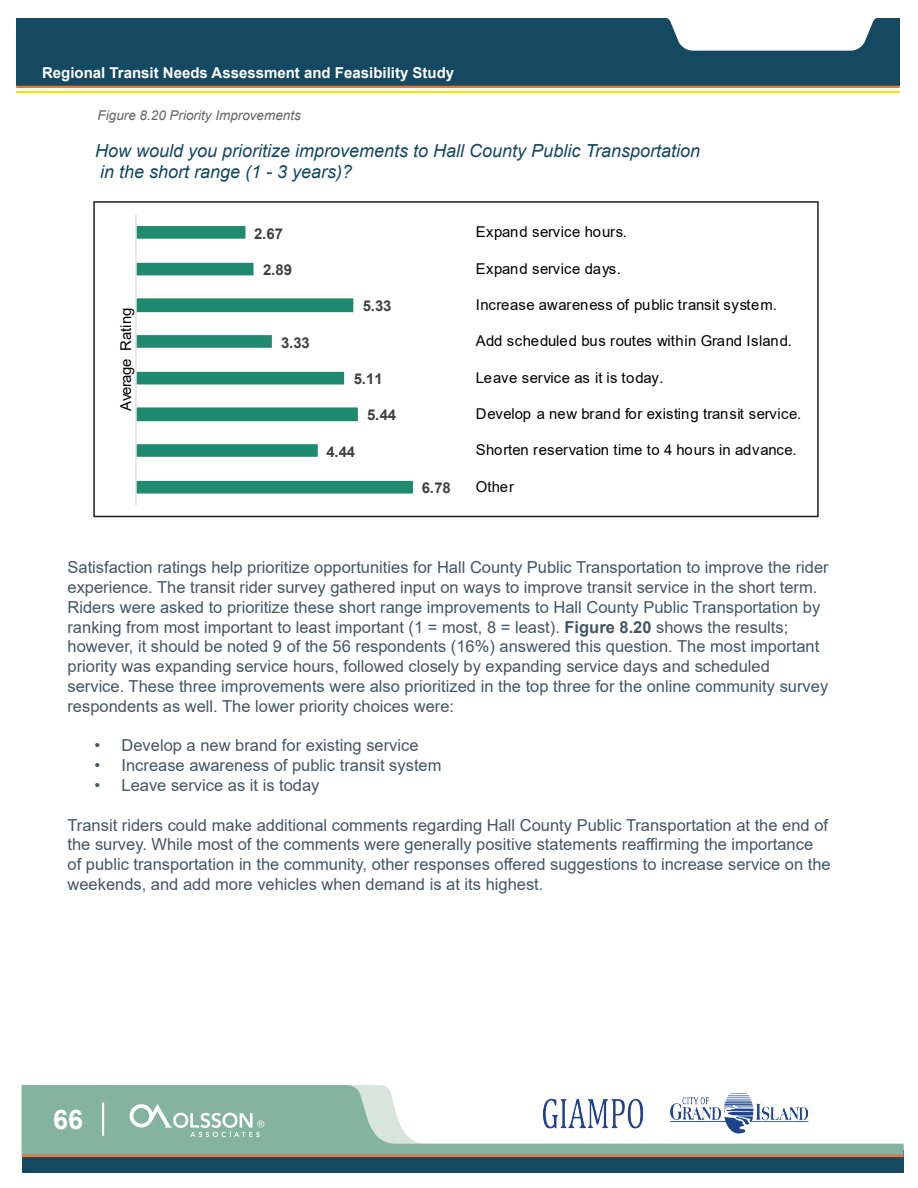
<style>
.page{position:relative;width:918px;height:1188px;background:#fff}
.page>*{position:absolute;margin:0;border:0;box-sizing:border-box;transform-origin:0 0}
.t1{font:700 27px "Arial";color:#fff}
.t2{font:italic 18px "Arial";color:#154961}
.Body{font:16.5px/19.8px "Arial";color:#455660}
.t3{font:700 15px "Arial";color:#fff}
.t4{font:14.85px "Arial";letter-spacing:.01em;color:#000}
.t5{font:700 14.85px "Arial";letter-spacing:-.02em;color:#404040}
.t6{font:14.85px "Arial";letter-spacing:-.02em;color:#000}
.t7{font:italic 13.5px "Arial";color:#636366}
.s1{font-weight:700}
</style>
<div class="page">
<div style="left:22px;top:1150px;width:882px;height:23px;background:#154961"></div>
<div style="left:16px;top:18px;width:884px;height:68px;background:#154961"></div>
<svg style="left:667px;top:18px;width:210px;height:33px;background:#e7ecef"></svg>
<svg style="left:22px;top:1085px;width:882px;height:70px;fill:#84b3a2"></svg>
<svg style="left:130px;top:1104px;width:134px;height:33px"></svg>
<hr style="left:22px;top:1155px;width:882px;height:2px;background:#f37328">
<hr style="left:16px;top:86px;width:884px;height:2px;background:#f37328">
<hr style="left:16px;top:91px;width:884px;height:2px;background:#f5e40e">
<hr style="left:102px;top:1102px;width:2px;height:34px;background:#fff">
<img style="left:532px;top:1087px;width:279px;height:46px">
<svg style="left:137px;top:226px;width:276px;height:268px"></svg>
<hr style="left:135px;top:214px;width:2px;height:292px;background:#d9d9d9">
<div style="left:93px;top:201px;width:726px;height:316px;border:2px solid #231f20"></div>
<p class="t3" style="left:42px;top:62px;width:414px">Regional Transit Needs Assessment and Feasibility Study</p>
<p class="t7" style="left:98px;top:107px;width:205px">Figure 8.20 Priority Improvements</p>
<p class="t2" style="left:95px;top:139px;width:606px">How would you prioritize improvements to Hall County Public Transportation</p>
<p class="t2" style="left:100px;top:160px;width:254px">in the short range (1 - 3 years)?</p>
<p class="t6" style="left:116px;top:411px;width:105px;rotate:-90deg">Average Rating</p>
<p class="t5" style="left:254px;top:223px;width:30px">2.67</p>
<p class="t5" style="left:263px;top:259px;width:30px">2.89</p>
<p class="t5" style="left:281px;top:332px;width:30px">3.33</p>
<p class="t5" style="left:363px;top:296px;width:30px">5.33</p>
<p class="t5" style="left:354px;top:368px;width:30px">5.11</p>
<p class="t5" style="left:367px;top:405px;width:30px">5.44</p>
<p class="t5" style="left:326px;top:441px;width:30px">4.44</p>
<p class="t5" style="left:422px;top:477px;width:30px">6.78</p>
<p class="t4" style="left:476px;top:222px;width:152px">Expand service hours.</p>
<p class="t4" style="left:476px;top:258px;width:147px">Expand service days.</p>
<p class="t4" style="left:476px;top:295px;width:303px">Increase awareness of public transit system.</p>
<p class="t4" style="left:476px;top:331px;width:318px">Add scheduled bus routes within Grand Island.</p>
<p class="t4" style="left:476px;top:367px;width:189px">Leave service as it is today.</p>
<p class="t4" style="left:476px;top:404px;width:327px">Develop a new brand for existing transit service.</p>
<p class="t4" style="left:476px;top:440px;width:322px">Shorten reservation time to 4 hours in advance.</p>
<p class="t4" style="left:476px;top:476px;width:40px">Other</p>
<p class="Body" style="left:68px;top:557px;width:763px">Satisfaction ratings help prioritize opportunities for Hall County Public Transportation to improve the rider experience. The transit rider survey gathered input on ways to improve transit service in the short term.<br>Riders were asked to prioritize these short range improvements to Hall County Public Transportation by</p>
<p class="Body" style="left:68px;top:617px;width:762px">ranking from most important to least important (1 = most, 8 = least). <span class="s1">Figure 8.20</span> shows the results; however, it should be noted 9 of the 56 respondents (16%) answered this question. The most important priority was expanding service hours, followed closely by expanding service days and scheduled service. These three improvements were also prioritized in the top three for the online community survey respondents as well. The lower priority choices were:</p>
<p class="Body" style="left:94px;top:736px;width:326px">• Develop a new brand for existing service</p>
<p class="Body" style="left:94px;top:755px;width:349px">• Increase awareness of public transit system</p>
<p class="Body" style="left:94px;top:775px;width:227px">• Leave service as it is today</p>
<p class="Body" style="left:68px;top:815px;width:765px">Transit riders could make additional comments regarding Hall County Public Transportation at the end of the survey. While most of the comments were generally positive statements reaffirming the importance of public transportation in the community, other responses offered suggestions to increase service on the weekends, and add more vehicles when demand is at its highest.</p>
<h1 class="t1" style="left:53px;top:1100px;width:32px">66</h1>
</div>
